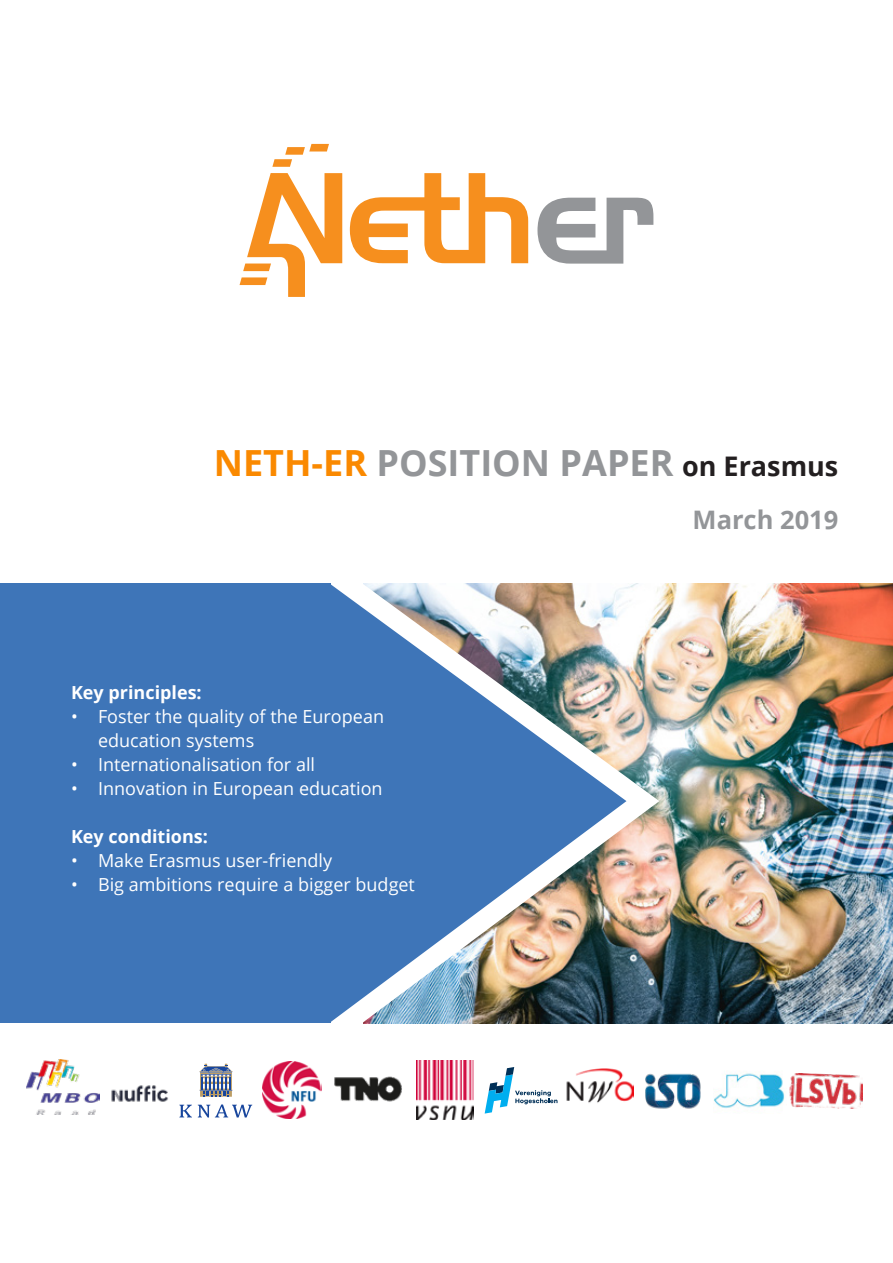
<style>
.page{position:relative;width:893px;height:1263px;background:#fff}
.page>*{position:absolute;margin:0;border:0;box-sizing:border-box;transform-origin:0 0}
.t1{font:700 36px "Open Sans";color:#939598}
.t2{font:700 25.5px "Open Sans";color:#939598}
.t3{font:18px/24px "Open Sans";color:#fff}
.t4{font:700 18px "Open Sans";color:#fff}
.s1{color:#fa8900}
.s2{font-size:27px;color:#231f20}
</style>
<div class="page">
<svg style="left:350px;top:173px;width:178px;height:90px"></svg>
<svg style="left:272px;top:144px;width:57px;height:23px"></svg>
<svg style="left:537px;top:198px;width:116px;height:66px"></svg>
<svg style="left:240px;top:173px;width:102px;height:124px"></svg>
<img style="left:27px;top:1060px;width:73px;height:54px">
<img style="left:645px;top:1073px;width:56px;height:36px">
<img style="left:111px;top:1085px;width:58px;height:17px">
<img style="left:714px;top:1073px;width:71px;height:35px">
<svg style="left:199px;top:1064px;width:33px;height:33px"></svg>
<svg style="left:179px;top:1104px;width:73px;height:13px"></svg>
<img style="left:790px;top:1073px;width:73px;height:35px">
<img style="left:263px;top:1061px;width:58px;height:58px">
<img style="left:334px;top:1076px;width:68px;height:26px">
<img style="left:416px;top:1061px;width:57px;height:58px">
<svg style="left:485px;top:1067px;width:72px;height:46px"></svg>
<img style="left:566px;top:1068px;width:68px;height:35px">
<img style="left:675px;top:583px;width:218px;height:440px">
<img style="left:363px;top:583px;width:312px;height:440px">
<img style="left:330px;top:584px;width:312px;height:439px">
<div style="left:11px;top:583px;width:319px;height:440px;background:#3e75b8"></div>
<div style="left:0;top:583px;width:47px;height:440px;background:#3e75b8"></div>
<h1 class="t1" style="left:214px;top:438px;width:626px"><span class="s1">NETH-ER</span> POSITION PAPER <span class="s2">on Erasmus</span></h1>
<h2 class="t2" style="left:693px;top:501px;width:147px">March 2019</h2>
<p class="t4" style="left:71px;top:680px;width:132px">Key principles:</p>
<p class="t3" style="left:98px;top:704px;width:288px;text-indent:-27px">• Foster the quality of the European education systems</p>
<p class="t3" style="left:71px;top:752px;width:246px">• Internationalisation for all</p>
<p class="t3" style="left:71px;top:776px;width:313px">• Innovation in European education</p>
<p class="t4" style="left:71px;top:824px;width:138px">Key conditions:</p>
<p class="t3" style="left:71px;top:848px;width:263px">• Make Erasmus user-friendly</p>
<p class="t3" style="left:71px;top:872px;width:345px">• Big ambitions require a bigger budget</p>
</div>
